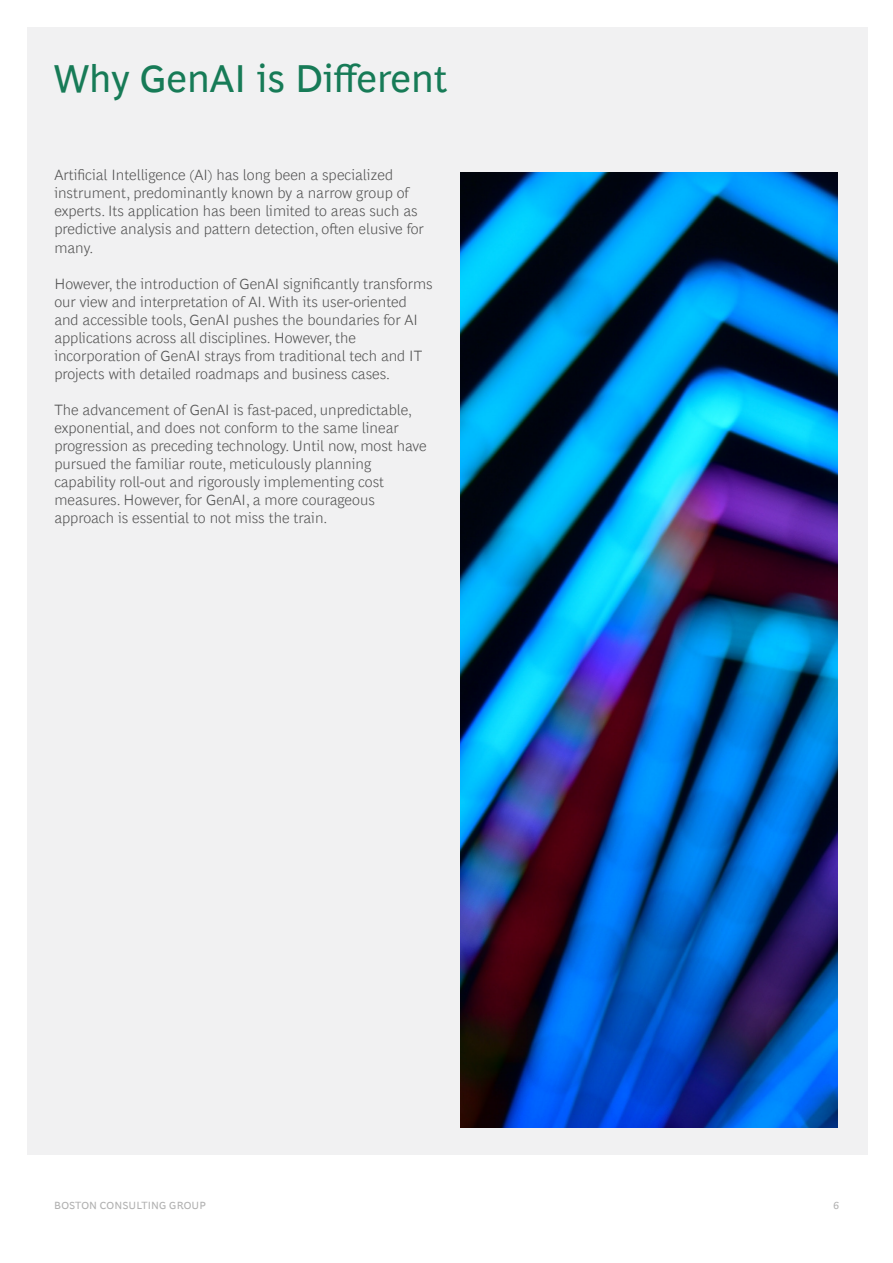
<style>
.page{position:relative;width:893px;height:1263px;background:#fff}
.page>*{position:absolute;margin:0;border:0;box-sizing:border-box;transform-origin:0 0}
.t1{font:39px "Henderson BCG Sans";color:#177b57}
.t2{font:300 15px/18px "Henderson BCG Sans";color:#535353}
.t3{font:10.5px "Henderson BCG Sans";letter-spacing:.01em;color:#b1b1b1}
</style>
<div class="page">
<div style="left:27px;top:28px;width:840px;height:1127px;background:#f1f1f2"></div>
<img style="left:460px;top:172px;width:377px;height:955px">
<h1 class="t1" style="left:54px;top:50px;width:395px">Why GenAI is Different</h1>
<p class="t2" style="left:54px;top:165px;width:371px">Artificial Intelligence (AI) has long been a specialized instrument, predominantly known by a narrow group of experts. Its application has been limited to areas such as predictive analysis and pattern detection, often elusive for many.</p>
<p class="t2" style="left:54px;top:273px;width:380px">However, the introduction of GenAI significantly transforms our view and interpretation of AI. With its user-oriented and accessible tools, GenAI pushes the boundaries for AI applications across all disciplines. However, the incorporation of GenAI strays from traditional tech and IT projects with detailed roadmaps and business cases.</p>
<p class="t2" style="left:54px;top:399px;width:374px">The advancement of GenAI is fast-paced, unpredictable, exponential, and does not conform to the same linear progression as preceding technology. Until now, most have pursued the familiar route, meticulously planning capability roll-out and rigorously implementing cost measures. However, for GenAI, a more courageous approach is essential to not miss the train.</p>
<p class="t3" style="left:54px;top:1197px;width:153px">BOSTON CONSULTING GROUP</p>
<p class="t3" style="left:833px;top:1197px;width:7px">6</p>
</div>
